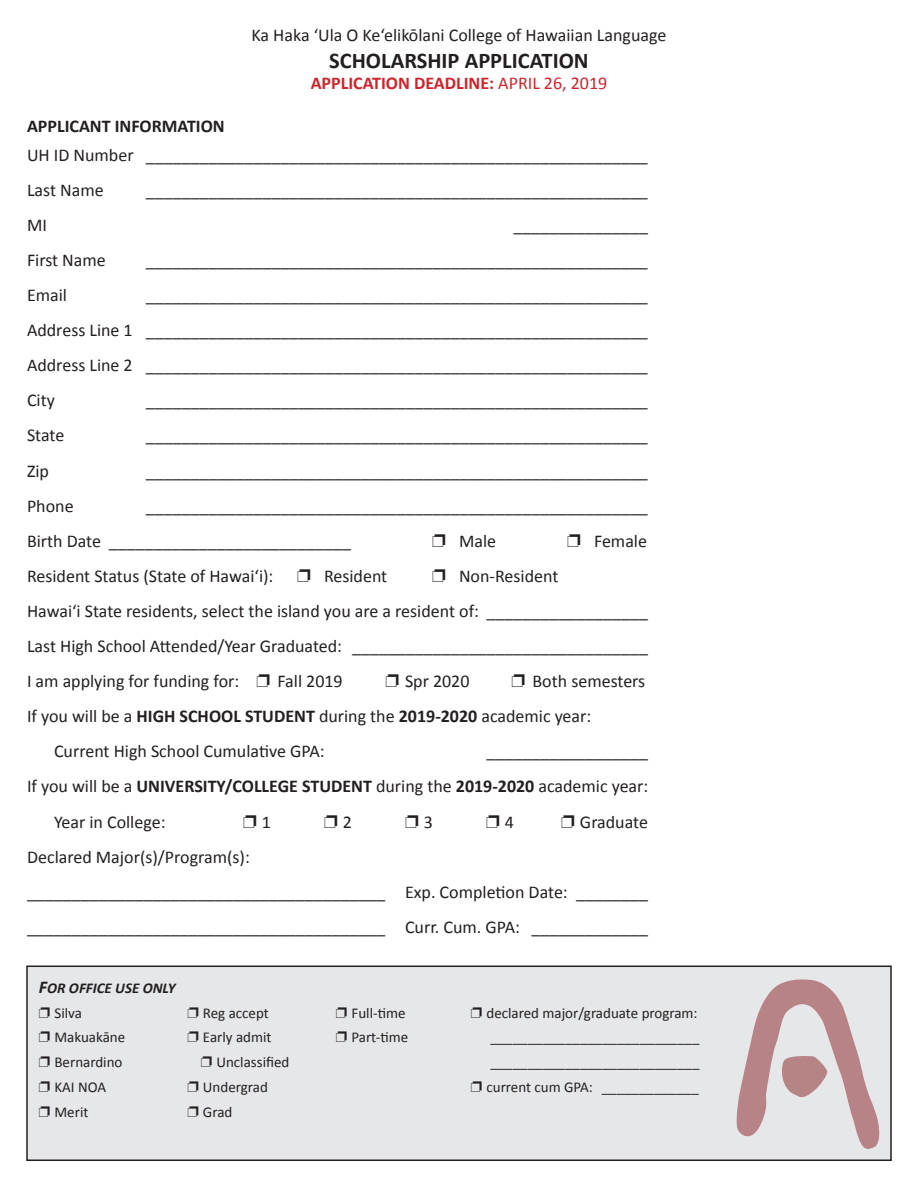
<style>
.page{position:relative;width:918px;height:1188px;background:#fff}
.page>*{position:absolute;margin:0;border:0;box-sizing:border-box;transform-origin:0 0}
.t1{font:700 22.5px "Calibri";color:#231f20}
.t2{font:18px/35.1px "Calibri";color:#231f20}
.t3{font:700 18px "Calibri";color:#d1232a}
.t4{font:700 18px "Calibri";color:#231f20}
.t5{font:15px "Calibri";color:#231f20}
.t6{font:italic 700 15px/24.8px "Calibri";color:#231f20}
.s1{font-weight:400}
.s2{font-weight:700}
.s3{font-size:18px}
.s4{font-weight:400;font-style:normal}
</style>
<div class="page">
<div style="left:27px;top:966px;width:864px;height:194px;background:#e6e7e9"></div>
<div style="left:26px;top:966px;width:866px;height:195px;border:2px solid #231f20"></div>
<svg style="left:737px;top:979px;width:142px;height:170px"></svg>
<p class="t2" style="left:252px;top:16px;width:416px">Ka Haka ‘Ula O Ke‘elikōlani College of Hawaiian Language</p>
<p class="t1" style="left:329px;top:46px;width:261px">SCHOLARSHIP APPLICATION</p>
<p class="t3" style="left:311px;top:72px;width:298px">APPLICATION DEADLINE: <span class="s1">APRIL 26, 2019</span></p>
<p class="t4" style="left:27px;top:115px;width:199px">APPLICANT INFORMATION</p>
<p class="t2" style="left:27px;top:136px;width:622px">UH ID Number ________________________________________________________<br>Last Name</p>
<p class="t2" style="left:146px;top:171px;width:503px">________________________________________________________</p>
<p class="t2" style="left:27px;top:206px;width:21px">MI</p>
<p class="t2" style="left:514px;top:206px;width:136px">_______________</p>
<p class="t2" style="left:27px;top:242px;width:80px">First Name</p>
<p class="t2" style="left:146px;top:242px;width:503px">________________________________________________________</p>
<p class="t2" style="left:27px;top:277px;width:42px">Email</p>
<p class="t2" style="left:27px;top:277px;width:622px;text-align:justify;text-indent:119px">________________________________________________________ Address Line 1 ________________________________________________________ Address Line 2 ________________________________________________________ City</p>
<p class="t2" style="left:146px;top:382px;width:503px">________________________________________________________</p>
<p class="t2" style="left:27px;top:417px;width:39px">State</p>
<p class="t2" style="left:146px;top:417px;width:503px">________________________________________________________</p>
<p class="t2" style="left:27px;top:452px;width:23px">Zip</p>
<p class="t2" style="left:146px;top:452px;width:503px">________________________________________________________</p>
<p class="t2" style="left:27px;top:487px;width:48px">Phone</p>
<p class="t2" style="left:27px;top:487px;width:622px;text-indent:119px">________________________________________________________<br>Birth Date ___________________________</p>
<p class="t2" style="left:459px;top:522px;width:39px">Male</p>
<p class="t2" style="left:594px;top:522px;width:55px">Female</p>
<p class="t2" style="left:27px;top:557px;width:248px">Resident Status (State of Hawai‘i):</p>
<p class="t2" style="left:324px;top:557px;width:65px">Resident</p>
<p class="t2" style="left:27px;top:557px;width:622px;text-indent:432px">Non-Resident<br>Hawai‘i State residents, select the island you are a resident of: __________________ Last High School Attended/Year Graduated: _________________________________ I am applying for funding for:</p>
<p class="t2" style="left:278px;top:663px;width:67px">Fall 2019</p>
<p class="t2" style="left:405px;top:663px;width:66px">Spr 2020</p>
<p class="t2" style="left:533px;top:663px;width:114px">Both semesters</p>
<p class="t2" style="left:27px;top:698px;width:566px">If you will be a <span class="s2">HIGH SCHOOL STUDENT</span> during the <span class="s2">2019-2020</span> academic year:</p>
<p class="t2" style="left:54px;top:733px;width:272px">Current High School Cumulative GPA:</p>
<p class="t2" style="left:487px;top:733px;width:163px">__________________</p>
<p class="t2" style="left:27px;top:768px;width:623px">If you will be a <span class="s2">UNIVERSITY/COLLEGE STUDENT</span> during the <span class="s2">2019-2020</span> academic year:</p>
<p class="t2" style="left:54px;top:803px;width:113px">Year in College:</p>
<p class="t2" style="left:262px;top:803px;width:11px">1</p>
<p class="t2" style="left:343px;top:803px;width:11px">2</p>
<p class="t2" style="left:424px;top:803px;width:11px">3</p>
<p class="t2" style="left:505px;top:803px;width:11px">4</p>
<p class="t2" style="left:580px;top:803px;width:70px">Graduate</p>
<p class="t2" style="left:27px;top:838px;width:623px">Declared Major(s)/Program(s):<br>________________________________________ Exp. Completion Date: ________ ________________________________________ Curr. Cum. GPA: _____________</p>
<p class="t6" style="left:54px;top:975px;width:123px;text-indent:-16px"><span class="s3">F</span>OR OFFICE USE ONLY<br><span class="s4">Silva</span></p>
<p class="t5" style="left:203px;top:1003px;width:67px">Reg accept</p>
<p class="t5" style="left:351px;top:1003px;width:56px">Full-time</p>
<p class="t5" style="left:486px;top:1003px;width:213px">declared major/graduate program:</p>
<p class="t5" style="left:54px;top:1028px;width:72px">Makuakāne</p>
<p class="t5" style="left:203px;top:1028px;width:70px">Early admit</p>
<p class="t5" style="left:351px;top:1028px;width:58px">Part-time</p>
<p class="t5" style="left:54px;top:1053px;width:70px">Bernardino</p>
<p class="t5" style="left:216px;top:1053px;width:74px">Unclassified</p>
<p class="t5" style="left:490px;top:1028px;width:211px">____________________________</p>
<p class="t5" style="left:490px;top:1053px;width:211px">____________________________</p>
<p class="t5" style="left:54px;top:1078px;width:53px">KAI NOA</p>
<p class="t5" style="left:203px;top:1078px;width:66px">Undergrad</p>
<p class="t5" style="left:486px;top:1078px;width:214px">current cum GPA: _____________</p>
<p class="t5" style="left:54px;top:1102px;width:35px">Merit</p>
<p class="t5" style="left:203px;top:1102px;width:31px">Grad</p>
</div>
